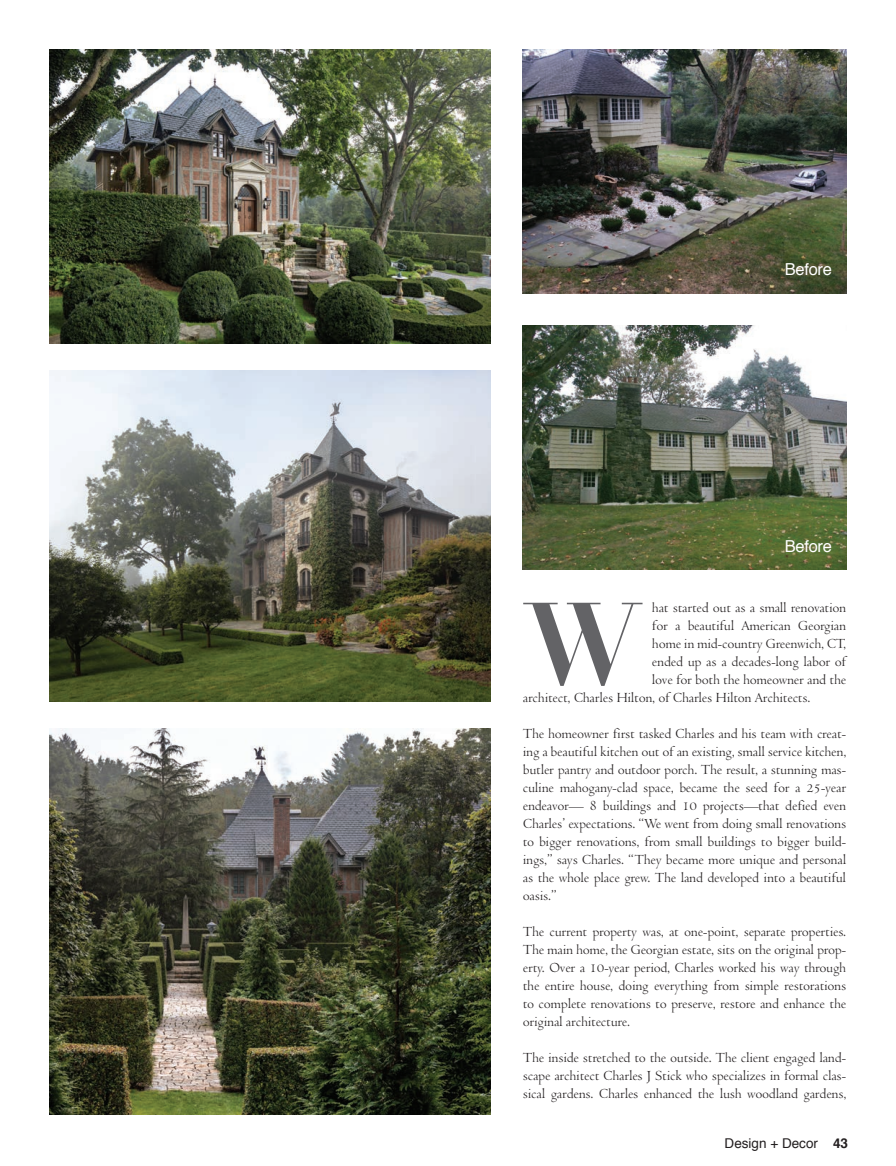
<style>
.page{position:relative;width:896px;height:1166px;background:#fff}
.page>*{position:absolute;margin:0;border:0;box-sizing:border-box;transform-origin:0 0}
.t1{font:700 112.5px "Didot";color:#636366}
.t2{font:16.5px "Helvetica";letter-spacing:-.02em;color:#fff}
.t3{font:15px/18px "Venetian 301 BT";letter-spacing:-.03em;color:#231f20;text-align:justify}
.t4{font:13.5px "Helvetica";color:#231f20}
.s1{font-weight:700}
</style>
<div class="page">
<img style="left:50px;top:371px;width:440px;height:330px">
<img style="left:50px;top:50px;width:440px;height:293px">
<img style="left:50px;top:728px;width:440px;height:386px">
<img style="left:523px;top:326px;width:323px;height:243px">
<img style="left:523px;top:50px;width:323px;height:243px">
<p class="t2" style="left:784px;top:256px;width:48px">Before</p>
<p class="t2" style="left:784px;top:533px;width:48px">Before</p>
<p class="t3" style="left:652px;top:599px;width:196px">hat started out as a small renovation</p>
<p class="t3" style="left:652px;top:617px;width:196px">for a beautiful American Georgian</p>
<p class="t3" style="left:652px;top:635px;width:196px">home in mid-country Greenwich, CT,</p>
<p class="t3" style="left:652px;top:653px;width:196px">ended up as a decades-long labor of</p>
<p class="t3" style="left:652px;top:671px;width:196px">love for both the homeowner and the</p>
<p class="t3" style="left:523px;top:689px;width:289px">architect, Charles Hilton, of Charles Hilton Architects.</p>
<p class="t3" style="left:523px;top:725px;width:325px">The homeowner first tasked Charles and his team with creat&shy;ing a beautiful kitchen out of an existing, small service kitchen, butler pantry and outdoor porch. The result, a stunning mas&shy;culine mahogany-clad space, became the seed for a 25-year endeavor— 8 buildings and 10 projects—that defied even Charles’ expectations. “We went from doing small renovations to bigger renovations, from small buildings to bigger build&shy;ings,” says Charles. “They became more unique and personal as the whole place grew. The land developed into a beautiful oasis.”</p>
<p class="t3" style="left:523px;top:923px;width:325px">The current property was, at one-point, separate properties.<br>The main home, the Georgian estate, sits on the original prop&shy;erty. Over a 10-year period, Charles worked his way through the entire house, doing everything from simple restorations to complete renovations to preserve, restore and enhance the original architecture.</p>
<p class="t3" style="left:523px;top:1049px;width:325px">The inside stretched to the outside. The client engaged land&shy;scape architect Charles J Stick who specializes in formal clas&shy;sical gardens. Charles enhanced the lush woodland gardens,</p>
<p class="t4" style="left:724px;top:1133px;width:125px">Design + Decor <span class="s1">43</span></p>
<h1 class="t1" style="left:524px;top:572px;width:118px">W</h1>
</div>
